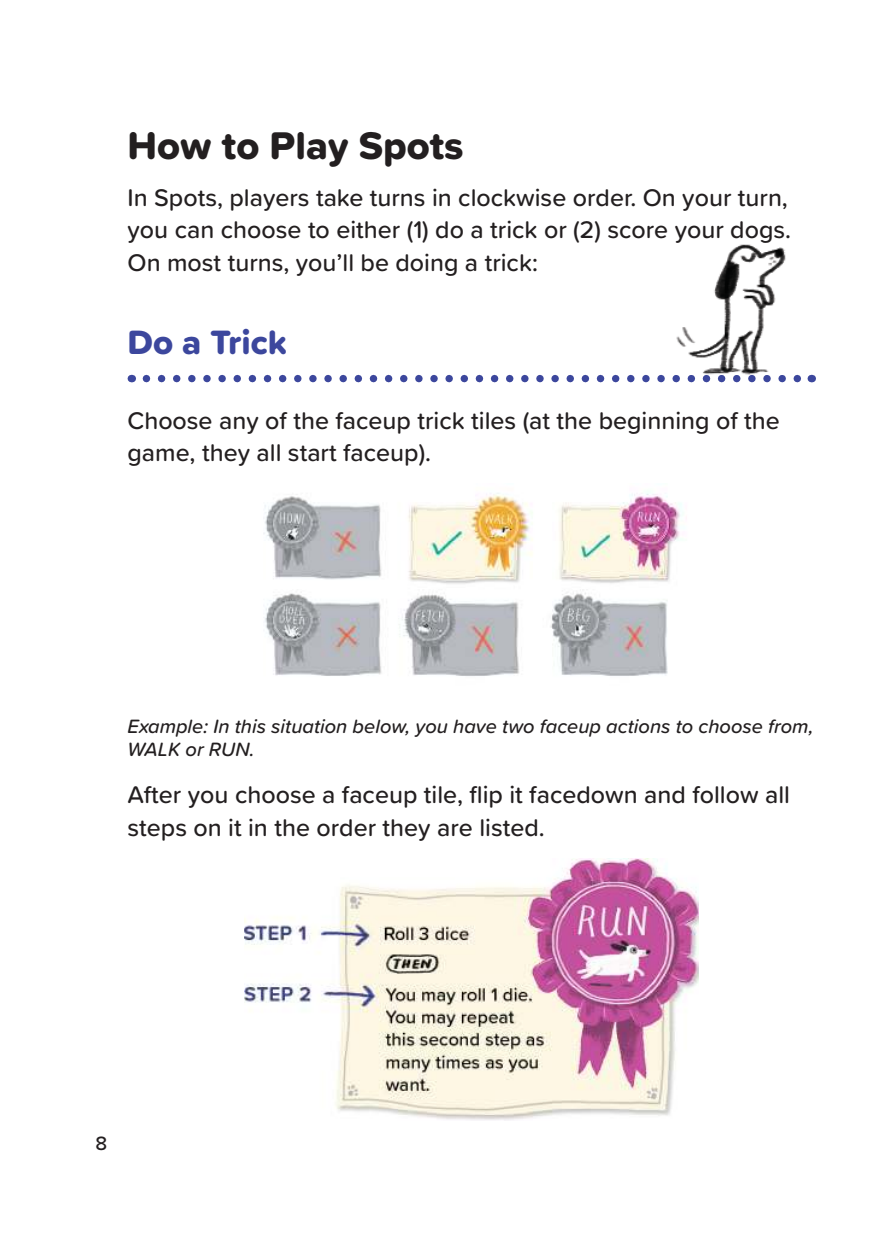
<style>
.page{position:relative;width:893px;height:1248px;background:#fff}
.page>*{position:absolute;margin:0;border:0;box-sizing:border-box;transform-origin:0 0}
.t1{font:40px "Proxima Soft Extrabld";color:#231f20}
.t2{font:35px "Proxima Soft Extrabld";color:#3c479d}
.t3{font:500 25px/32.5px "Proxima Soft";color:#231f20}
.t4{font:italic 500 20px/23.8px "Proxima Soft";color:#231f20}
.t5{font:500 20px "Proxima Soft";color:#231f20}
</style>
<div class="page">
<svg style="left:146px;top:375px;width:655px;height:7px"></svg>
<img style="left:677px;top:244px;width:109px;height:131px">
<img style="left:263px;top:491px;width:419px;height:185px">
<img style="left:244px;top:858px;width:454px;height:262px">
<h1 class="t1" style="left:128px;top:129px;width:338px">How to Play Spots</h1>
<p class="t3" style="left:128px;top:183px;width:665px">In Spots, players take turns in clockwise order. On your turn, you can choose to either (1) do a trick or (2) score your dogs.<br>On most turns, you’ll be doing a trick:</p>
<h2 class="t2" style="left:128px;top:327px;width:161px">Do a Trick</h2>
<p class="t3" style="left:128px;top:405px;width:654px">Choose any of the faceup trick tiles (at the beginning of the game, they all start faceup).</p>
<p class="t4" style="left:128px;top:715px;width:687px">Example: In this situation below, you have two faceup actions to choose from,<br>WALK or RUN.</p>
<p class="t3" style="left:128px;top:779px;width:664px">After you choose a faceup tile, flip it facedown and follow all steps on it in the order they are listed.</p>
<p class="t5" style="left:96px;top:1135px;width:13px">8</p>
</div>
